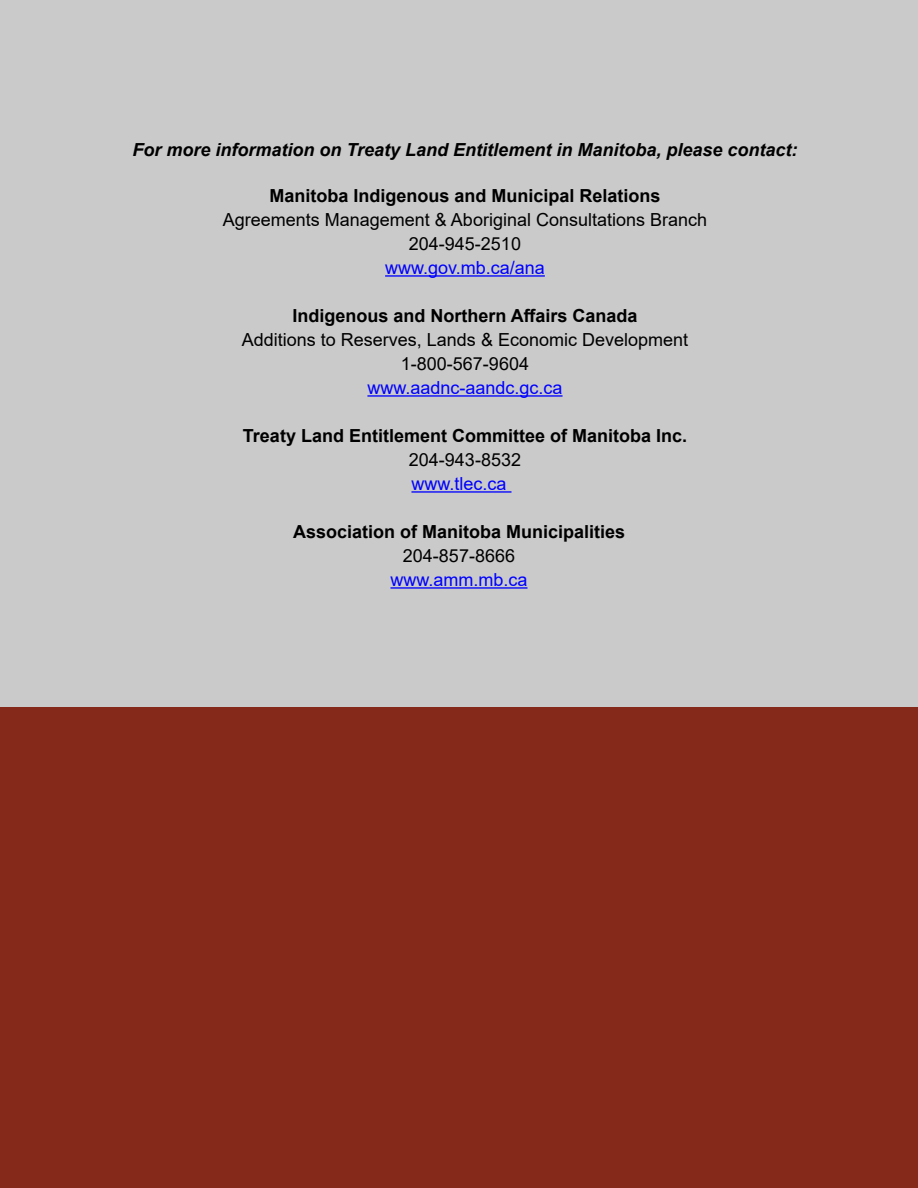
<style>
.page{position:relative;width:918px;height:1188px;background:#fff}
.page>*{position:absolute;margin:0;border:0;box-sizing:border-box;transform-origin:0 0}
.t1{font:700 18px "Arial";color:#000}
.t2{font:18px/24px "Arial";color:#000;text-align:center}
.t3{font:italic 700 18px "Arial";color:#000}
.t4{font:18px "Arial";color:#00f}
</style>
<div class="page">
<div style="left:0;top:706px;width:918px;height:482px;background:#852a1a"></div>
<div style="left:0;top:0;width:918px;height:706px;background:#c9cac9"></div>
<hr style="left:385px;top:275px;width:160px;height:2px;background:#00f">
<hr style="left:367px;top:395px;width:196px;height:2px;background:#00f">
<hr style="left:411px;top:491px;width:101px;height:2px;background:#00f">
<hr style="left:390px;top:587px;width:138px;height:2px;background:#00f">
<p class="t3" style="left:133px;top:137px;width:666px">For more information on Treaty Land Entitlement in Manitoba, please contact:</p>
<p class="t1" style="left:270px;top:183px;width:393px">Manitoba Indigenous and Municipal Relations</p>
<p class="t2" style="left:223px;top:208px;width:486px">Agreements Management &amp; Aboriginal Consultations Branch<br>204-945-2510</p>
<p class="t4" style="left:385px;top:255px;width:161px">www.gov.mb.ca/ana</p>
<p class="t1" style="left:293px;top:303px;width:346px">Indigenous and Northern Affairs Canada</p>
<p class="t2" style="left:242px;top:328px;width:448px">Additions to Reserves, Lands &amp; Economic Development<br>1-800-567-9604</p>
<p class="t4" style="left:367px;top:375px;width:197px">www.aadnc-aandc.gc.ca</p>
<p class="t1" style="left:243px;top:423px;width:446px">Treaty Land Entitlement Committee of Manitoba Inc.</p>
<p class="t2" style="left:409px;top:448px;width:114px">204-943-8532</p>
<p class="t4" style="left:412px;top:471px;width:97px">www.tlec.ca</p>
<p class="t1" style="left:293px;top:519px;width:334px">Association of Manitoba Municipalities</p>
<p class="t2" style="left:403px;top:544px;width:114px">204-857-8666</p>
<p class="t4" style="left:391px;top:567px;width:139px">www.amm.mb.ca</p>
</div>
